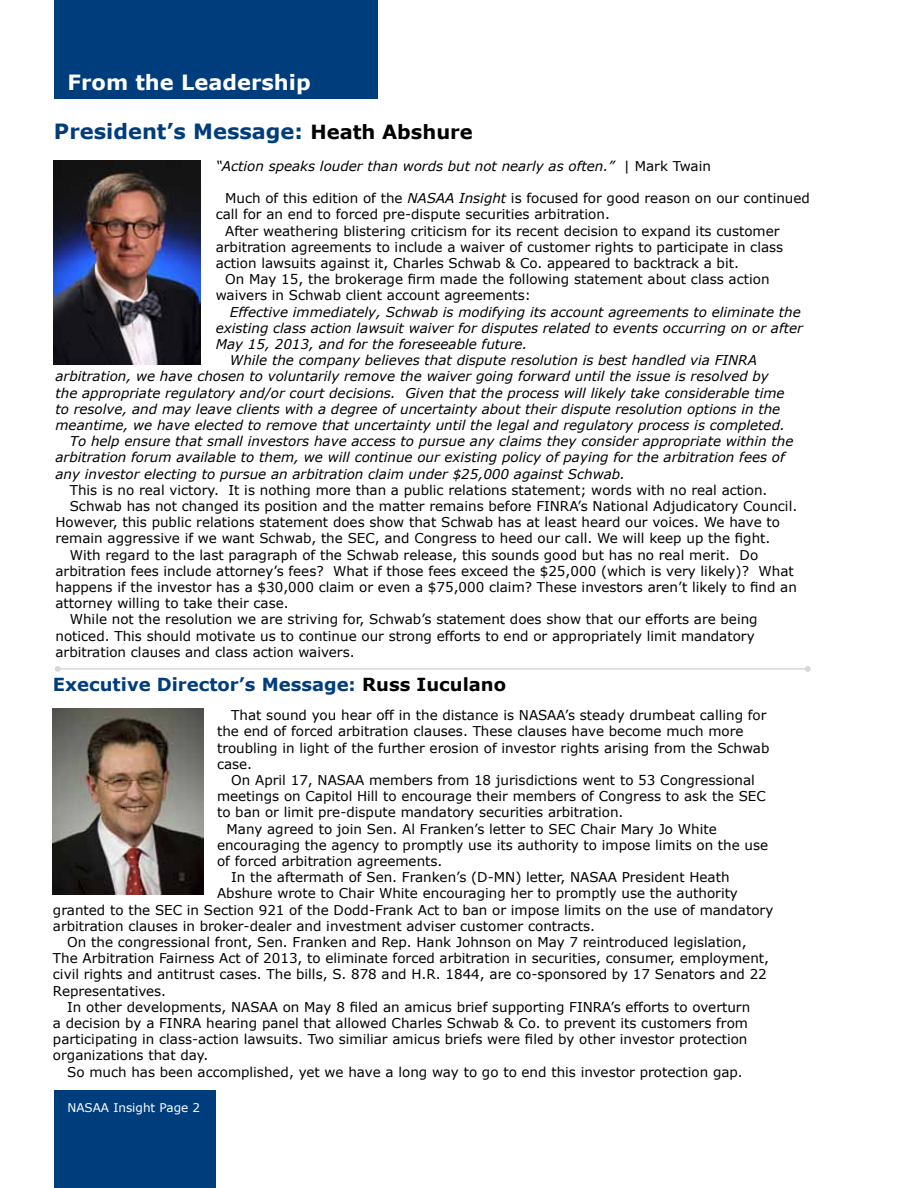
<style>
.page{position:relative;width:918px;height:1188px;background:#fff}
.page>*{position:absolute;margin:0;border:0;box-sizing:border-box;transform-origin:0 0}
.t1{font:700 21px "Verdana";color:#003d7d}
.t2{font:700 21px "Verdana";color:#fff}
.t3{font:700 18px "Verdana";color:#003d7d}
.t4{font:13.5px/16.2px "Verdana";color:#000}
.t5{font:italic 13.5px "Verdana";color:#000}
.t6{font:12px "Verdana";color:#fff}
.s1{font-size:19.5px;color:#000}
.s2{font-style:normal}
.s3{font-style:italic}
.s4{color:#000}
</style>
<div class="page">
<div style="left:54px;top:0;width:324px;height:99px;background:#003d7d"></div>
<hr style="left:58px;top:668px;width:750px;height:2px;background:#d7d8da">
<svg style="left:55px;top:666px;width:6px;height:6px"></svg>
<svg style="left:805px;top:666px;width:6px;height:6px"></svg>
<div style="left:54px;top:1091px;width:162px;height:97px;background:#003d7d"></div>
<img style="left:53px;top:709px;width:151px;height:185px">
<img style="left:54px;top:160px;width:147px;height:205px">
<h1 class="t2" style="left:68px;top:69px;width:245px">From the Leadership</h1>
<h1 class="t1" style="left:54px;top:118px;width:420px">President’s Message: <span class="s1">Heath Abshure</span></h1>
<p class="t5" style="left:216px;top:157px;width:497px">“Action speaks louder than words but not nearly as often.” <span class="s2">| Mark Twain</span></p>
<p class="t4" style="left:225px;top:190px;width:586px">Much of this edition of the <span class="s3">NASAA Insight</span> is focused for good reason on our continued</p>
<p class="t4" style="left:216px;top:206px;width:396px">call for an end to forced pre-dispute securities arbitration.</p>
<p class="t4" style="left:225px;top:222px;width:556px">After weathering blistering criticism for its recent decision to expand its customer</p>
<p class="t4" style="left:216px;top:238px;width:569px">arbitration agreements to include a waiver of customer rights to participate in class</p>
<p class="t4" style="left:216px;top:255px;width:525px">action lawsuits against it, Charles Schwab &amp; Co. appeared to backtrack a bit.</p>
<p class="t4" style="left:225px;top:271px;width:546px">On May 15, the brokerage firm made the following statement about class action</p>
<p class="t4" style="left:216px;top:287px;width:317px">waivers in Schwab client account agreements:</p>
<p class="t5" style="left:230px;top:303px;width:572px">Effective immediately, Schwab is modifying its account agreements to eliminate the</p>
<p class="t5" style="left:216px;top:319px;width:589px">existing class action lawsuit waiver for disputes related to events occurring on or after</p>
<p class="t5" style="left:216px;top:336px;width:313px">May 15, 2013, and for the foreseeable future.</p>
<p class="t5" style="left:230px;top:352px;width:528px">While the company believes that dispute resolution is best handled via FINRA</p>
<p class="t5" style="left:56px;top:368px;width:715px">arbitration, we have chosen to voluntarily remove the waiver going forward until the issue is resolved by</p>
<p class="t5" style="left:56px;top:384px;width:731px">the appropriate regulatory and/or court decisions. Given that the process will likely take considerable time</p>
<p class="t5" style="left:56px;top:400px;width:726px">to resolve, and may leave clients with a degree of uncertainty about their dispute resolution options in the</p>
<p class="t5" style="left:56px;top:417px;width:731px">meantime, we have elected to remove that uncertainty until the legal and regulatory process is completed.</p>
<p class="t5" style="left:70px;top:433px;width:725px">To help ensure that small investors have access to pursue any claims they consider appropriate within the</p>
<p class="t5" style="left:56px;top:449px;width:731px">arbitration forum available to them, we will continue our existing policy of paying for the arbitration fees of</p>
<p class="t5" style="left:56px;top:465px;width:571px">any investor electing to pursue an arbitration claim under $25,000 against Schwab.</p>
<p class="t4" style="left:70px;top:481px;width:699px">This is no real victory. It is nothing more than a public relations statement; words with no real action.</p>
<p class="t4" style="left:70px;top:498px;width:729px">Schwab has not changed its position and the matter remains before FINRA’s National Adjudicatory Council.</p>
<p class="t4" style="left:56px;top:514px;width:726px">However, this public relations statement does show that Schwab has at least heard our voices. We have to</p>
<p class="t4" style="left:56px;top:530px;width:716px">remain aggressive if we want Schwab, the SEC, and Congress to heed our call. We will keep up the fight.</p>
<p class="t4" style="left:70px;top:546px;width:690px">With regard to the last paragraph of the Schwab release, this sounds good but has no real merit. Do</p>
<p class="t4" style="left:56px;top:562px;width:740px">arbitration fees include attorney’s fees? What if those fees exceed the $25,000 (which is very likely)? What</p>
<p class="t4" style="left:56px;top:579px;width:743px">happens if the investor has a $30,000 claim or even a $75,000 claim? These investors aren’t likely to find an</p>
<p class="t4" style="left:56px;top:595px;width:235px">attorney willing to take their case.</p>
<p class="t4" style="left:70px;top:611px;width:689px">While not the resolution we are striving for, Schwab’s statement does show that our efforts are being</p>
<p class="t4" style="left:56px;top:627px;width:701px">noticed. This should motivate us to continue our strong efforts to end or appropriately limit mandatory</p>
<p class="t4" style="left:56px;top:643px;width:301px">arbitration clauses and class action waivers.</p>
<h2 class="t3" style="left:53px;top:673px;width:455px">Executive Director’s Message: <span class="s4">Russ Iuculano</span></h2>
<p class="t4" style="left:217px;top:707px;width:554px;text-indent:14px">That sound you hear off in the distance is NASAA’s steady drumbeat calling for the end of forced arbitration clauses. These clauses have become much more troubling in light of the further erosion of investor rights arising from the Schwab case.</p>
<p class="t4" style="left:231px;top:771px;width:525px">On April 17, NASAA members from 18 jurisdictions went to 53 Congressional</p>
<p class="t4" style="left:217px;top:788px;width:550px">meetings on Capitol Hill to encourage their members of Congress to ask the SEC</p>
<p class="t4" style="left:217px;top:804px;width:408px">to ban or limit pre-dispute mandatory securities arbitration.</p>
<p class="t4" style="left:227px;top:820px;width:492px">Many agreed to join Sen. Al Franken’s letter to SEC Chair Mary Jo White</p>
<p class="t4" style="left:217px;top:836px;width:553px">encouraging the agency to promptly use its authority to impose limits on the use</p>
<p class="t4" style="left:217px;top:852px;width:227px">of forced arbitration agreements.</p>
<p class="t4" style="left:231px;top:869px;width:500px">In the aftermath of Sen. Franken’s (D-MN) letter, NASAA President Heath</p>
<p class="t4" style="left:217px;top:885px;width:522px">Abshure wrote to Chair White encouraging her to promptly use the authority</p>
<p class="t4" style="left:53px;top:901px;width:722px">granted to the SEC in Section 921 of the Dodd-Frank Act to ban or impose limits on the use of mandatory</p>
<p class="t4" style="left:53px;top:917px;width:544px">arbitration clauses in broker-dealer and investment adviser customer contracts.</p>
<p class="t4" style="left:67px;top:933px;width:681px">On the congressional front, Sen. Franken and Rep. Hank Johnson on May 7 reintroduced legislation,</p>
<p class="t4" style="left:53px;top:950px;width:718px">The Arbitration Fairness Act of 2013, to eliminate forced arbitration in securities, consumer, employment,</p>
<p class="t4" style="left:53px;top:966px;width:715px">civil rights and antitrust cases. The bills, S. 878 and H.R. 1844, are co-sponsored by 17 Senators and 22</p>
<p class="t4" style="left:53px;top:982px;width:115px">Representatives.</p>
<p class="t4" style="left:67px;top:998px;width:685px">In other developments, NASAA on May 8 filed an amicus brief supporting FINRA’s efforts to overturn</p>
<p class="t4" style="left:53px;top:1014px;width:697px">a decision by a FINRA hearing panel that allowed Charles Schwab &amp; Co. to prevent its customers from</p>
<p class="t4" style="left:53px;top:1031px;width:696px">participating in class-action lawsuits. Two similiar amicus briefs were filed by other investor protection</p>
<p class="t4" style="left:53px;top:1047px;width:157px">organizations that day.</p>
<p class="t4" style="left:67px;top:1063px;width:677px">So much has been accomplished, yet we have a long way to go to end this investor protection gap.</p>
<p class="t6" style="left:68px;top:1100px;width:134px">NASAA Insight Page 2</p>
</div>
